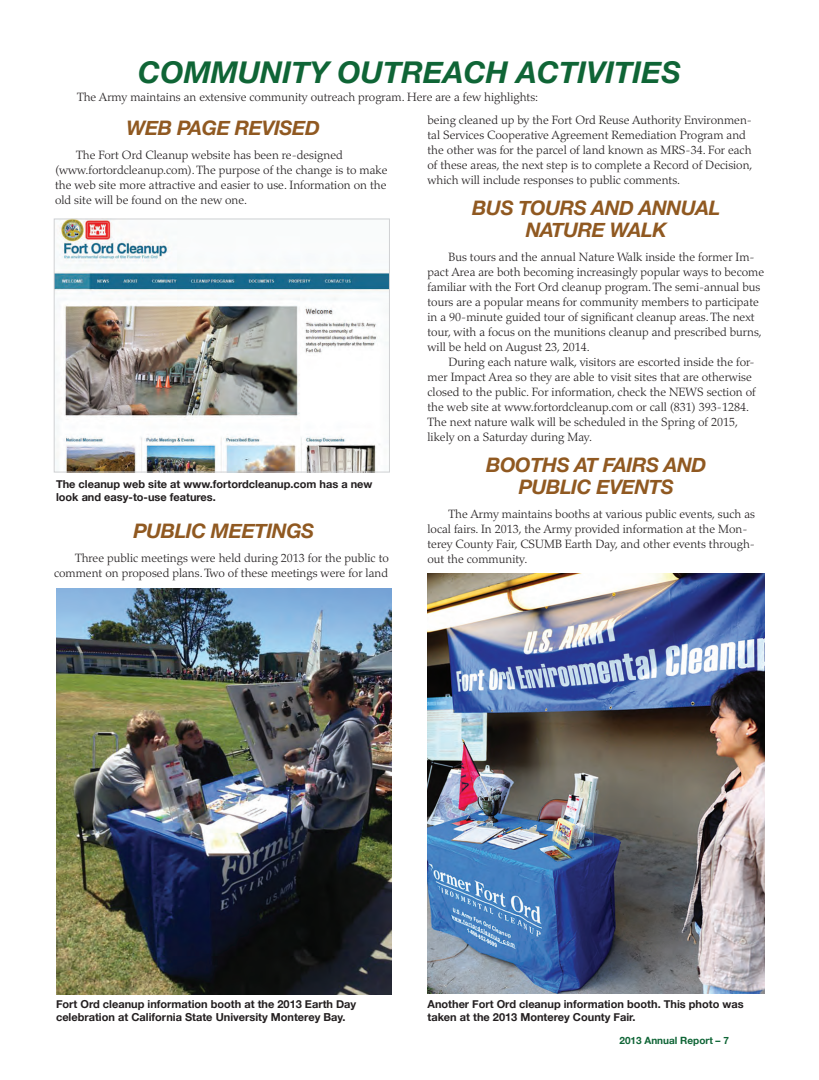
<style>
.page{position:relative;width:819px;height:1080px;background:#fff}
.page>*{position:absolute;margin:0;border:0;box-sizing:border-box;transform-origin:0 0}
.Head_30{font:italic 700 30px "Helvetica Neue";color:#0f6536}
.Head_20{font:italic 700 20px/22px "Helvetica Neue";letter-spacing:-.02em;color:#905921;text-align:center}
.Body_text{font:300 12px/15px "Palatino";color:#231f20}
.t1{font:700 11px/13.2px "Helvetica Neue";color:#231f20}
.t2{font:700 10px "Helvetica Neue";color:#0f6536}
</style>
<div class="page">
<img style="left:56px;top:221px;width:332px;height:249px">
<div style="left:54px;top:219px;width:336px;height:253px;border:1px solid #d1d2d4"></div>
<img style="left:56px;top:589px;width:335px;height:405px">
<img style="left:428px;top:573px;width:337px;height:420px">
<p class="Head_30" style="left:138px;top:48px;width:544px">COMMUNITY OUTREACH ACTIVITIES</p>
<p class="Head_20" style="left:127px;top:116px;width:195px">WEB PAGE REVISED</p>
<p class="Body_text" style="left:55px;top:147px;width:334px;text-indent:21px">The Fort Ord Cleanup website has been re-designed (www.fortordcleanup.com). The purpose of the change is to make the web site more attractive and easier to use. Information on the old site will be found on the new one.</p>
<p class="Body_text" style="left:77px;top:90px;width:463px">The Army maintains an extensive community outreach program. Here are a few highlights:</p>
<p class="Body_text" style="left:428px;top:113px;width:327px">being cleaned up by the Fort Ord Reuse Authority Environmen&shy;tal Services Cooperative Agreement Remediation Program and the other was for the parcel of land known as MRS-34. For each of these areas, the next step is to complete a Record of Decision, which will include responses to public comments.</p>
<p class="Head_20" style="left:472px;top:197px;width:249px">BUS TOURS AND ANNUAL<br>NATURE WALK</p>
<p class="Body_text" style="left:428px;top:250px;width:338px;text-indent:21px">Bus tours and the annual Nature Walk inside the former Im&shy;pact Area are both becoming increasingly popular ways to become familiar with the Fort Ord cleanup program. The semi-annual bus tours are a popular means for community members to participate in a 90-minute guided tour of significant cleanup areas. The next tour, with a focus on the munitions cleanup and prescribed burns, will be held on August 23, 2014.</p>
<p class="Body_text" style="left:428px;top:355px;width:330px;text-indent:21px">During each nature walk, visitors are escorted inside the for&shy;mer Impact Area so they are able to visit sites that are otherwise closed to the public. For information, check the NEWS section of the web site at www.fortordcleanup.com or call (831) 393-1284.<br>The next nature walk will be scheduled in the Spring of 2015, likely on a Saturday during May.</p>
<p class="Head_20" style="left:486px;top:454px;width:222px">BOOTHS AT FAIRS AND<br>PUBLIC EVENTS</p>
<p class="Body_text" style="left:428px;top:507px;width:329px;text-indent:21px">The Army maintains booths at various public events, such as local fairs. In 2013, the Army provided information at the Mon&shy;terey County Fair, CSUMB Earth Day, and other events through&shy;out the community.</p>
<p class="t1" style="left:56px;top:477px;width:318px">The cleanup web site at www.fortordcleanup.com has a new look and easy-to-use features.</p>
<p class="Head_20" style="left:133px;top:520px;width:182px">PUBLIC MEETINGS</p>
<p class="Body_text" style="left:54px;top:551px;width:336px;text-align:right">Three public meetings were held during 2013 for the public to comment on proposed plans. Two of these meetings were for land</p>
<p class="t1" style="left:56px;top:997px;width:302px">Fort Ord cleanup information booth at the 2013 Earth Day celebration at California State University Monterey Bay.</p>
<p class="t1" style="left:427px;top:997px;width:318px">Another Fort Ord cleanup information booth. This photo was taken at the 2013 Monterey County Fair.</p>
<p class="t2" style="left:620px;top:1031px;width:111px">2013 Annual Report – 7</p>
</div>
